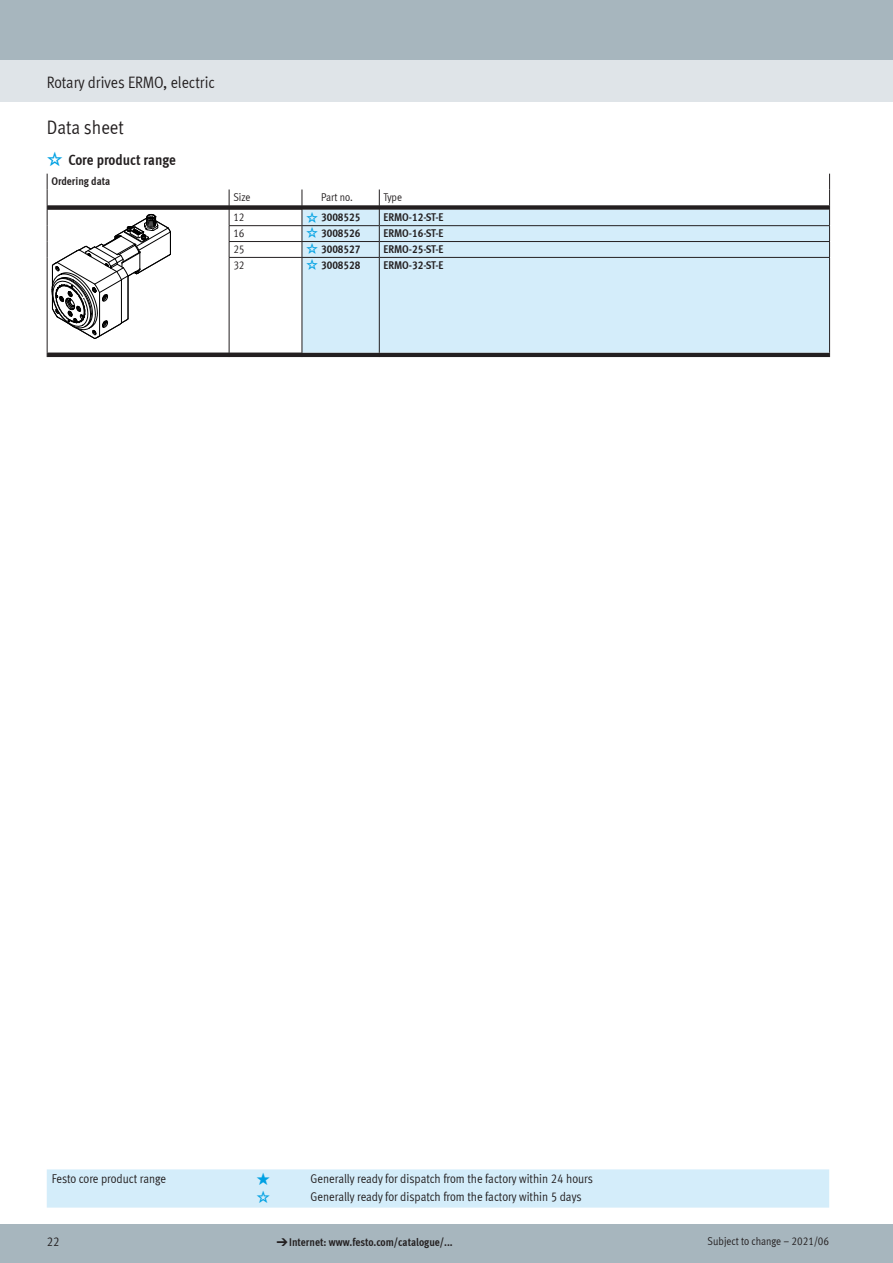
<style>
.page{position:relative;width:893px;height:1263px;background:#fff}
.page>*{position:absolute;margin:0;border:0;box-sizing:border-box;transform-origin:0 0}
.t1{font:19.5px "Meta Cond LF";color:#231f20}
.t2{font:16.5px "Meta Cond LF";color:#231f20}
.t3{font:700 15px "Meta Cond LF";letter-spacing:-.005em;color:#231f20}
.t4{font:12.75px "Meta Cond LF";color:#231f20}
.t5{font:12.75px "Meto Pict 182";color:#00a1e3}
.t6{font:700 11.25px "Meta Cond LF";color:#231f20}
.t7{font:11.25px "Meta Cond LF";color:#231f20}
.s1{font-family:"Meto Pict 182";font-weight:400;color:#00a1e3}
.s2{font-family:"Meto Pict 182";font-weight:400}
</style>
<div class="page">
<div style="left:0;top:1225px;width:893px;height:38px;background:#a7b6be"></div>
<div style="left:0;top:60px;width:893px;height:42px;background:#dfe4e8"></div>
<div style="left:0;top:0;width:893px;height:60px;background:#a7b6be"></div>
<svg style="left:48px;top:205px;width:781px;height:152px"></svg>
<div style="left:303px;top:210px;width:526px;height:143px;background:#d4edfa"></div>
<hr style="left:229px;top:225px;width:73px;height:1px;background:#231f20">
<hr style="left:302px;top:225px;width:77px;height:1px;background:#231f20">
<hr style="left:379px;top:225px;width:451px;height:1px;background:#231f20">
<hr style="left:229px;top:241px;width:73px;height:1px;background:#231f20">
<hr style="left:302px;top:241px;width:77px;height:1px;background:#231f20">
<hr style="left:379px;top:241px;width:451px;height:1px;background:#231f20">
<hr style="left:47px;top:257px;width:1px;height:96px;background:#231f20">
<hr style="left:229px;top:257px;width:73px;height:1px;background:#231f20">
<hr style="left:229px;top:258px;width:1px;height:95px;background:#231f20">
<hr style="left:302px;top:257px;width:77px;height:1px;background:#231f20">
<hr style="left:302px;top:258px;width:1px;height:95px;background:#231f20">
<hr style="left:379px;top:257px;width:451px;height:1px;background:#231f20">
<hr style="left:379px;top:258px;width:1px;height:95px;background:#231f20">
<hr style="left:829px;top:258px;width:1px;height:95px;background:#231f20">
<svg style="left:229px;top:189px;width:1px;height:68px"></svg>
<svg style="left:302px;top:189px;width:1px;height:68px"></svg>
<svg style="left:379px;top:189px;width:1px;height:68px"></svg>
<svg style="left:829px;top:174px;width:1px;height:83px"></svg>
<svg style="left:47px;top:174px;width:124px;height:165px"></svg>
<div style="left:47px;top:1169px;width:782px;height:38px;background:#d4edfa"></div>
<h2 class="t2" style="left:47px;top:72px;width:170px">Rotary drives ERMO, electric</h2>
<h1 class="t1" style="left:47px;top:116px;width:79px">Data sheet</h1>
<h3 class="t3" style="left:47px;top:150px;width:131px"><span class="s1">W</span> Core product range</h3>
<p class="t6" style="left:51px;top:174px;width:60px">Ordering data</p>
<p class="t7" style="left:233px;top:190px;width:19px">Size</p>
<p class="t7" style="left:321px;top:190px;width:33px">Part no.</p>
<p class="t7" style="left:384px;top:190px;width:20px">Type</p>
<p class="t7" style="left:233px;top:210px;width:13px">12</p>
<p class="t6" style="left:306px;top:210px;width:56px"><span class="s1">W</span>3008525</p>
<p class="t6" style="left:384px;top:210px;width:61px">ERMO-12-ST-E</p>
<p class="t7" style="left:233px;top:226px;width:13px">16</p>
<p class="t6" style="left:306px;top:226px;width:56px"><span class="s1">W</span>3008526</p>
<p class="t6" style="left:384px;top:226px;width:61px">ERMO-16-ST-E</p>
<p class="t7" style="left:233px;top:242px;width:13px">25</p>
<p class="t6" style="left:306px;top:242px;width:56px"><span class="s1">W</span>3008527</p>
<p class="t6" style="left:384px;top:242px;width:61px">ERMO-25-ST-E</p>
<p class="t7" style="left:233px;top:258px;width:13px">32</p>
<p class="t6" style="left:306px;top:257px;width:56px"><span class="s1">W</span>3008528</p>
<p class="t6" style="left:384px;top:257px;width:61px">ERMO-32-ST-E</p>
<p class="t4" style="left:52px;top:1171px;width:116px">Festo core product range</p>
<p class="t5" style="left:257px;top:1171px;width:17px">Q</p>
<p class="t4" style="left:311px;top:1171px;width:284px">Generally ready for dispatch from the factory within 24 hours</p>
<p class="t5" style="left:257px;top:1189px;width:17px">W</p>
<p class="t4" style="left:311px;top:1189px;width:272px">Generally ready for dispatch from the factory within 5 days</p>
<p class="t4" style="left:47px;top:1234px;width:14px">22</p>
<p class="t6" style="left:276px;top:1235px;width:178px"><span class="s2">D</span>Internet: www.festo.com/catalogue/...</p>
<p class="t7" style="left:708px;top:1234px;width:123px">Subject to change – 2021/06</p>
</div>
